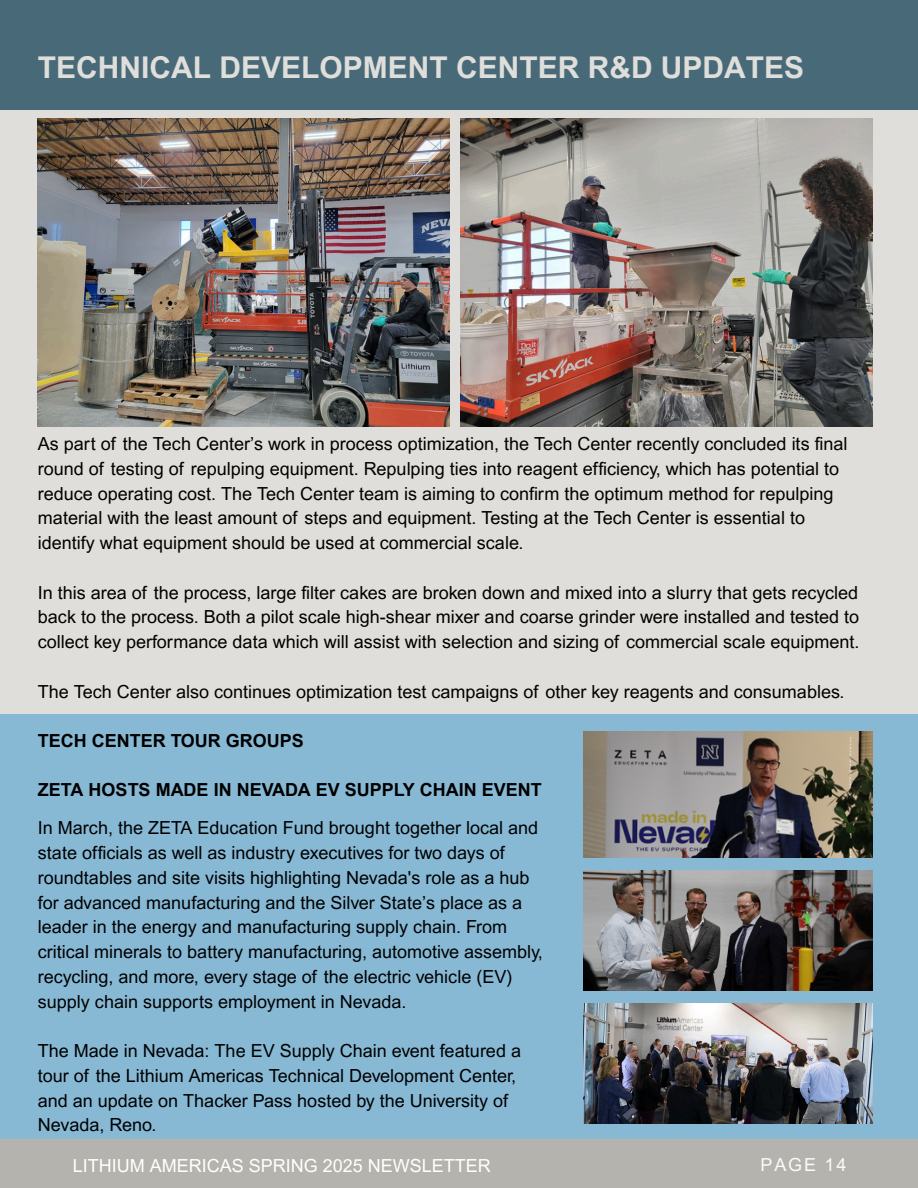
<style>
.page{position:relative;width:918px;height:1188px;background:#dfdeda}
.page>*{position:absolute;margin:0;border:0;box-sizing:border-box;transform-origin:0 0}
.t1{font:700 30px "Arial MT Pro";color:#dfdeda}
.t2{font:18px/24.8px "Arial MT Pro";color:#000}
.t3{font:700 18px "Arial MT Pro";color:#000}
.t4{font:18px "Arial MT Pro";color:#fff}
.t5{font:18px "Arial MT Pro";letter-spacing:.1em;color:#fafafa}
</style>
<div class="page">
<div style="left:1px;top:1139px;width:917px;height:49px;background:#b5b3ad"></div>
<div style="left:1px;top:0;width:917px;height:109px;background:#486a78"></div>
<img style="left:460px;top:119px;width:412px;height:308px">
<img style="left:38px;top:119px;width:412px;height:308px">
<div style="left:0;top:714px;width:918px;height:425px;background:#87b9d5"></div>
<img style="left:583px;top:1003px;width:289px;height:120px">
<img style="left:583px;top:870px;width:289px;height:121px">
<img style="left:583px;top:732px;width:289px;height:126px">
<p class="t1" style="left:38px;top:56px;width:768px">TECHNICAL DEVELOPMENT CENTER R&amp;D UPDATES</p>
<p class="t2" style="left:38px;top:434px;width:811px">As part of the Tech Center’s work in process optimization, the Tech Center recently concluded its final round of testing of repulping equipment. Repulping ties into reagent efficiency, which has potential to reduce operating cost. The Tech Center team is aiming to confirm the optimum method for repulping material with the least amount of steps and equipment. Testing at the Tech Center is essential to</p>
<p class="t2" style="left:38px;top:533px;width:487px">identify what equipment should be used at commercial scale.</p>
<p class="t2" style="left:38px;top:582px;width:823px;text-align:justify">In this area of the process, large filter cakes are broken down and mixed into a slurry that gets recycled back to the process. Both a pilot scale high-shear mixer and coarse grinder were installed and tested to collect key performance data which will assist with selection and sizing of commercial scale equipment.</p>
<h2 class="t2" style="left:38px;top:681px;width:808px">The Tech Center also continues optimization test campaigns of other key reagents and consumables.</h2>
<p class="t3" style="left:38px;top:734px;width:267px">TECH CENTER TOUR GROUPS</p>
<p class="t3" style="left:38px;top:783px;width:505px">ZETA HOSTS MADE IN NEVADA EV SUPPLY CHAIN EVENT</p>
<p class="t2" style="left:38px;top:818px;width:507px">In March, the ZETA Education Fund brought together local and state officials as well as industry executives for two days of roundtables and site visits highlighting Nevada's role as a hub for advanced manufacturing and the Silver State’s place as a leader in the energy and manufacturing supply chain. From critical minerals to battery manufacturing, automotive assembly, recycling, and more, every stage of the electric vehicle (EV) supply chain supports employment in Nevada.</p>
<h3 class="t2" style="left:38px;top:1041px;width:485px">The Made in Nevada: The EV Supply Chain event featured a tour of the Lithium Americas Technical Development Center, and an update on Thacker Pass hosted by the University of Nevada, Reno.</h3>
<h2 class="t4" style="left:73px;top:1159px;width:420px">LITHIUM AMERICAS SPRING 2025 NEWSLETTER</h2>
<p class="t5" style="left:761px;top:1158px;width:87px">PAGE 14</p>
</div>
